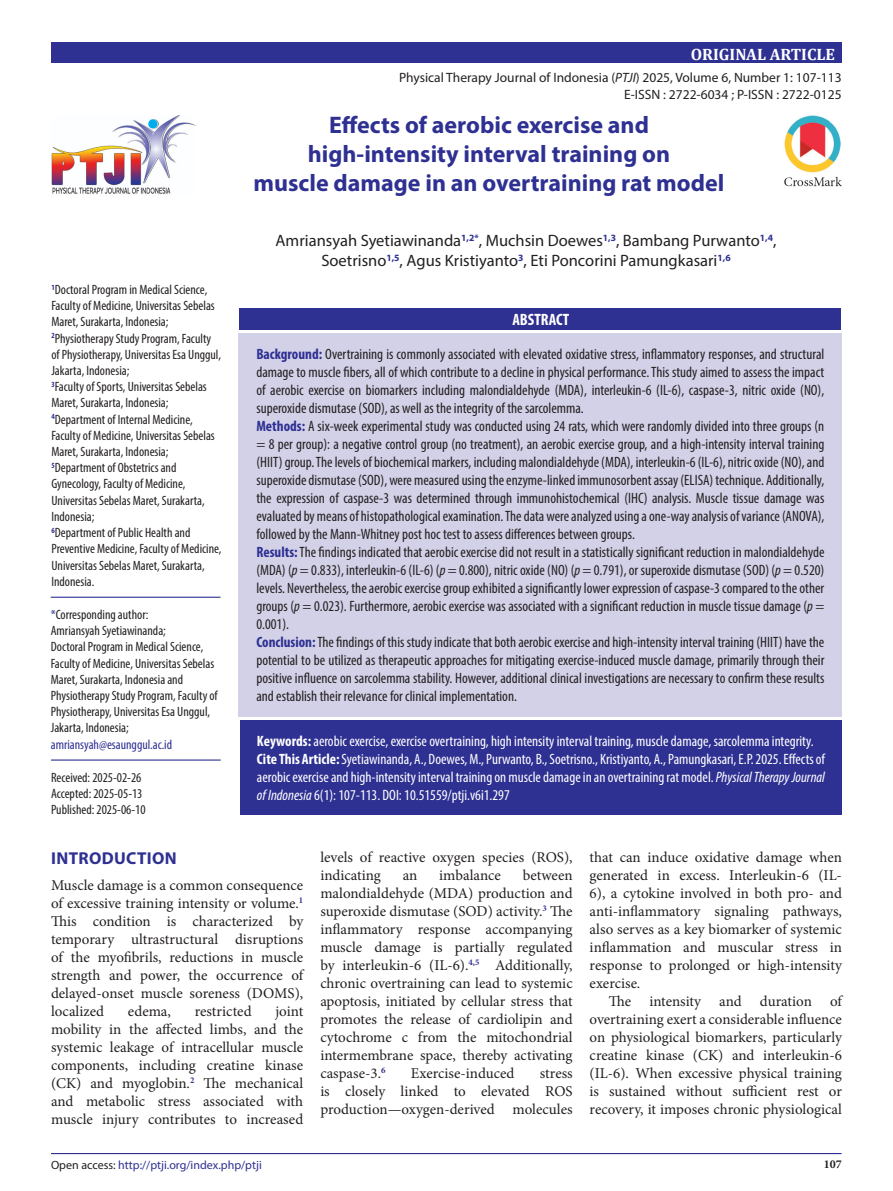
<style>
.page{position:relative;width:893px;height:1191px;background:#fff}
.page>*{position:absolute;margin:0;border:0;box-sizing:border-box;transform-origin:0 0}
.Judul_Naskah{font:700 24px "Myriad Pro";color:#2e3092}
.judul{font:700 17.25px "Myriad Pro";letter-spacing:.02em;color:#2e3092}
.Author{font:16.5px "Myriad Pro";color:#231f20}
.t1{font:700 16.5px "Cambria";color:#fff}
.Default{font:700 condensed 16.5px "Myriad Pro";color:#fff}
.Abstrak_Isi{font:condensed 15px/18px "Myriad Pro";color:#231f20;text-align:justify}
.t2{font:15px/18px "Minion Pro";color:#231f20;text-align:justify}
.Keywords{font:condensed 15px/18px "Myriad Pro";color:#fff;text-align:justify}
.Afiliasi{font:condensed 13.5px/16.2px "Myriad Pro";color:#231f20}
.t3{font:13.5px "Myriad Pro";color:#231f20}
.Afiliasi-2{font:condensed 13.5px "Myriad Pro";color:#2e3092}
.judul-2{font:12px "Myriad Pro";color:#2e3092}
.judul-3{font:700 12px "Minion Pro";color:#231f20}
.s1{font-style:italic}
.s2{color:#2e3092}
.s3{font-weight:700;color:#2e3092}
.s4{font-weight:700}
.s5{color:#231f20}
</style>
<div class="page">
<div style="left:51px;top:43px;width:791px;height:20px;background:#2e3092"></div>
<div style="left:239px;top:308px;width:602px;height:21px;background:#2e3092"></div>
<div style="left:239px;top:333px;width:603px;height:383px;background:#d3d1e8"></div>
<div style="left:240px;top:720px;width:602px;height:94px;background:#2e3092"></div>
<img style="left:784px;top:115px;width:58px;height:72px">
<hr style="left:51px;top:596px;width:169px;height:2px;background:#2e3092">
<hr style="left:51px;top:759px;width:170px;height:1px;background:#2e3092">
<hr style="left:51px;top:1153px;width:790px;height:1px;background:#2e3092">
<img style="left:51px;top:115px;width:145px;height:79px">
<p class="t1" style="left:691px;top:43px;width:146px">ORIGINAL ARTICLE</p>
<p class="t3" style="left:399px;top:70px;width:444px">Physical Therapy Journal of Indonesia (<span class="s1">PTJI</span>) 2025, Volume 6, Number 1: 107-113</p>
<p class="t3" style="left:624px;top:86px;width:219px">E-ISSN : 2722-6034 ; P-ISSN : 2722-0125</p>
<p class="Afiliasi" style="left:51px;top:281px;width:165px"><sup>1</sup>Doctoral Program in Medical Science,<br>Faculty of Medicine, Universitas Sebelas<br>Maret, Surakarta, Indonesia;</p>
<p class="Afiliasi" style="left:51px;top:330px;width:171px"><sup>2</sup>Physiotherapy Study Program, Faculty of Physiotherapy, Universitas Esa Unggul,<br>Jakarta, Indonesia;</p>
<p class="Afiliasi" style="left:51px;top:378px;width:157px"><sup>3</sup>Faculty of Sports, Universitas Sebelas<br>Maret, Surakarta, Indonesia;</p>
<p class="Afiliasi" style="left:51px;top:411px;width:165px"><sup>4</sup>Department of Internal Medicine,<br>Faculty of Medicine, Universitas Sebelas<br>Maret, Surakarta, Indonesia;</p>
<p class="Afiliasi" style="left:51px;top:459px;width:155px"><sup>5</sup>Department of Obstetrics and<br>Gynecology, Faculty of Medicine,<br>Universitas Sebelas Maret, Surakarta,<br>Indonesia;</p>
<p class="Afiliasi" style="left:51px;top:524px;width:172px"><sup>6</sup>Department of Public Health and<br>Preventive Medicine, Faculty of Medicine,<br>Universitas Sebelas Maret, Surakarta,<br>Indonesia.</p>
<p class="Afiliasi" style="left:51px;top:606px;width:99px"><span class="s2">*</span>Corresponding author:</p>
<p class="Afiliasi" style="left:51px;top:622px;width:117px">Amriansyah Syetiawinanda;</p>
<p class="Afiliasi" style="left:51px;top:638px;width:168px">Doctoral Program in Medical Science, Faculty of Medicine, Universitas Sebelas Maret, Surakarta, Indonesia and Physiotherapy Study Program, Faculty of Physiotherapy, Universitas Esa Unggul, Jakarta, Indonesia;</p>
<p class="Afiliasi-2" style="left:51px;top:736px;width:123px">amriansyah@esaunggul.ac.id</p>
<p class="Afiliasi" style="left:51px;top:769px;width:92px">Received: 2025-02-26</p>
<p class="Afiliasi" style="left:51px;top:785px;width:93px">Accepted: 2025-05-13</p>
<p class="Afiliasi" style="left:51px;top:801px;width:96px">Published: 2025-06-10</p>
<p class="Judul_Naskah" style="left:329px;top:109px;width:321px">Effects of aerobic exercise and</p>
<p class="Judul_Naskah" style="left:308px;top:138px;width:364px">high-intensity interval training on</p>
<p class="Judul_Naskah" style="left:254px;top:167px;width:472px">muscle damage in an overtraining rat model</p>
<p class="Author" style="left:276px;top:230px;width:502px">Amriansyah Syetiawinanda<sup>1,2*</sup>, Muchsin Doewes<sup>1,3</sup>, Bambang Purwanto<sup>1,4</sup>,</p>
<p class="Author" style="left:321px;top:250px;width:411px">Soetrisno<sup>1,5</sup>, Agus Kristiyanto<sup>3</sup>, Eti Poncorini Pamungkasari<sup>1,6</sup></p>
<p class="Default" style="left:512px;top:309px;width:58px">ABSTRACT</p>
<p class="Abstrak_Isi" style="left:256px;top:345px;width:569px"><span class="s3">Background:</span> Overtraining is commonly associated with elevated oxidative stress, inflammatory responses, and structural damage to muscle fibers, all of which contribute to a decline in physical performance. This study aimed to assess the impact of aerobic exercise on biomarkers including malondialdehyde (MDA), interleukin-6 (IL-6), caspase-3, nitric oxide (NO), superoxide dismutase (SOD), as well as the integrity of the sarcolemma.</p>
<p class="Abstrak_Isi" style="left:256px;top:417px;width:569px"><span class="s3">Methods:</span> A six-week experimental study was conducted using 24 rats, which were randomly divided into three groups (n = 8 per group): a negative control group (no treatment), an aerobic exercise group, and a high-intensity interval training (HIIT) group. The levels of biochemical markers, including malondialdehyde (MDA), interleukin-6 (IL-6), nitric oxide (NO), and superoxide dismutase (SOD), were measured using the enzyme-linked immunosorbent assay (ELISA) technique. Additionally, the expression of caspase-3 was determined through immunohistochemical (IHC) analysis. Muscle tissue damage was evaluated by means of histopathological examination. The data were analyzed using a one-way analysis of variance (ANOVA), followed by the Mann-Whitney post hoc test to assess differences between groups.</p>
<p class="Abstrak_Isi" style="left:256px;top:543px;width:569px"><span class="s3">Results:</span> The findings indicated that aerobic exercise did not result in a statistically significant reduction in malondialdehyde (MDA) (<span class="s1">p</span> = 0.833), interleukin-6 (IL-6) (<span class="s1">p</span> = 0.800), nitric oxide (NO) (<span class="s1">p</span> = 0.791), or superoxide dismutase (SOD) (<span class="s1">p</span> = 0.520) levels. Nevertheless, the aerobic exercise group exhibited a significantly lower expression of caspase-3 compared to the other groups (<span class="s1">p</span> = 0.023). Furthermore, aerobic exercise was associated with a significant reduction in muscle tissue damage (<span class="s1">p</span> = 0.001).</p>
<p class="Abstrak_Isi" style="left:256px;top:633px;width:569px"><span class="s3">Conclusion:</span> The findings of this study indicate that both aerobic exercise and high-intensity interval training (HIIT) have the potential to be utilized as therapeutic approaches for mitigating exercise-induced muscle damage, primarily through their positive influence on sarcolemma stability. However, additional clinical investigations are necessary to confirm these results and establish their relevance for clinical implementation.</p>
<p class="Keywords" style="left:257px;top:731px;width:558px"><span class="s4">Keywords:</span> aerobic exercise, exercise overtraining, high intensity interval training, muscle damage, sarcolemma integrity.</p>
<p class="Keywords" style="left:257px;top:749px;width:569px"><span class="s4">Cite This Article:</span> Syetiawinanda, A., Doewes, M., Purwanto, B., Soetrisno., Kristiyanto, A., Pamungkasari, E.P. 2025. Effects of aerobic exercise and high-intensity interval training on muscle damage in an overtraining rat model. <span class="s1">Physical Therapy Journal of Indonesia</span> 6(1): 107-113. DOI: 10.51559/ptji.v6i1.297</p>
<p class="judul" style="left:51px;top:846px;width:127px">INTRODUCTION</p>
<p class="t2" style="left:51px;top:876px;width:254px">Muscle damage is a common consequence of excessive training intensity or volume.<sup>1<br></sup>This condition is characterized by temporary ultrastructural disruptions of the myofibrils, reductions in muscle strength and power, the occurrence of delayed-onset muscle soreness (DOMS), localized</p>
<p class="t2" style="left:128px;top:1002px;width:44px">edema,</p>
<p class="t2" style="left:195px;top:1002px;width:58px">restricted</p>
<p class="t2" style="left:51px;top:1002px;width:254px;text-indent:224px">joint mobility in the affected limbs, and the systemic leakage of intracellular muscle components, including creatine kinase (CK) and myoglobin.<sup>2</sup> The mechanical and metabolic stress associated with muscle injury contributes to increased</p>
<p class="judul-2" style="left:51px;top:1157px;width:212px"><span class="s5">Open access:</span> http://ptji.org/index.php/ptji</p>
<p class="t2" style="left:320px;top:848px;width:254px">levels of reactive oxygen species (ROS), indicating</p>
<p class="t2" style="left:320px;top:866px;width:254px;text-indent:202px">between malondialdehyde (MDA) production and superoxide dismutase (SOD) activity.<sup>3</sup> The inflammatory response accompanying muscle damage is partially regulated by interleukin-6 (IL-6).<sup>4,5</sup> Additionally, chronic overtraining can lead to systemic apoptosis, initiated by cellular stress that promotes the release of cardiolipin and cytochrome c from the mitochondrial intermembrane space, thereby activating caspase-3.<sup>6</sup></p>
<p class="t2" style="left:403px;top:866px;width:16px">an</p>
<p class="t2" style="left:439px;top:866px;width:63px">imbalance</p>
<p class="t2" style="left:411px;top:1064px;width:105px">Exercise-induced</p>
<p class="t2" style="left:320px;top:1064px;width:254px;text-indent:220px">stress is closely linked to elevated ROS production—oxygen-derived molecules</p>
<p class="t2" style="left:590px;top:848px;width:254px">that can induce oxidative damage when generated in excess. Interleukin-6 (IL-6), a cytokine involved in both pro- and anti-inflammatory signaling pathways, also serves as a key biomarker of systemic inflammation and muscular stress in response to prolonged or high-intensity exercise.</p>
<p class="t2" style="left:590px;top:992px;width:254px;text-indent:19px">The intensity and duration of overtraining exert a considerable influence on physiological biomarkers, particularly creatine kinase (CK) and interleukin-6 (IL-6). When excessive physical training is sustained without sufficient rest or recovery, it imposes chronic physiological</p>
<p class="judul-3" style="left:824px;top:1155px;width:19px">107</p>
</div>
